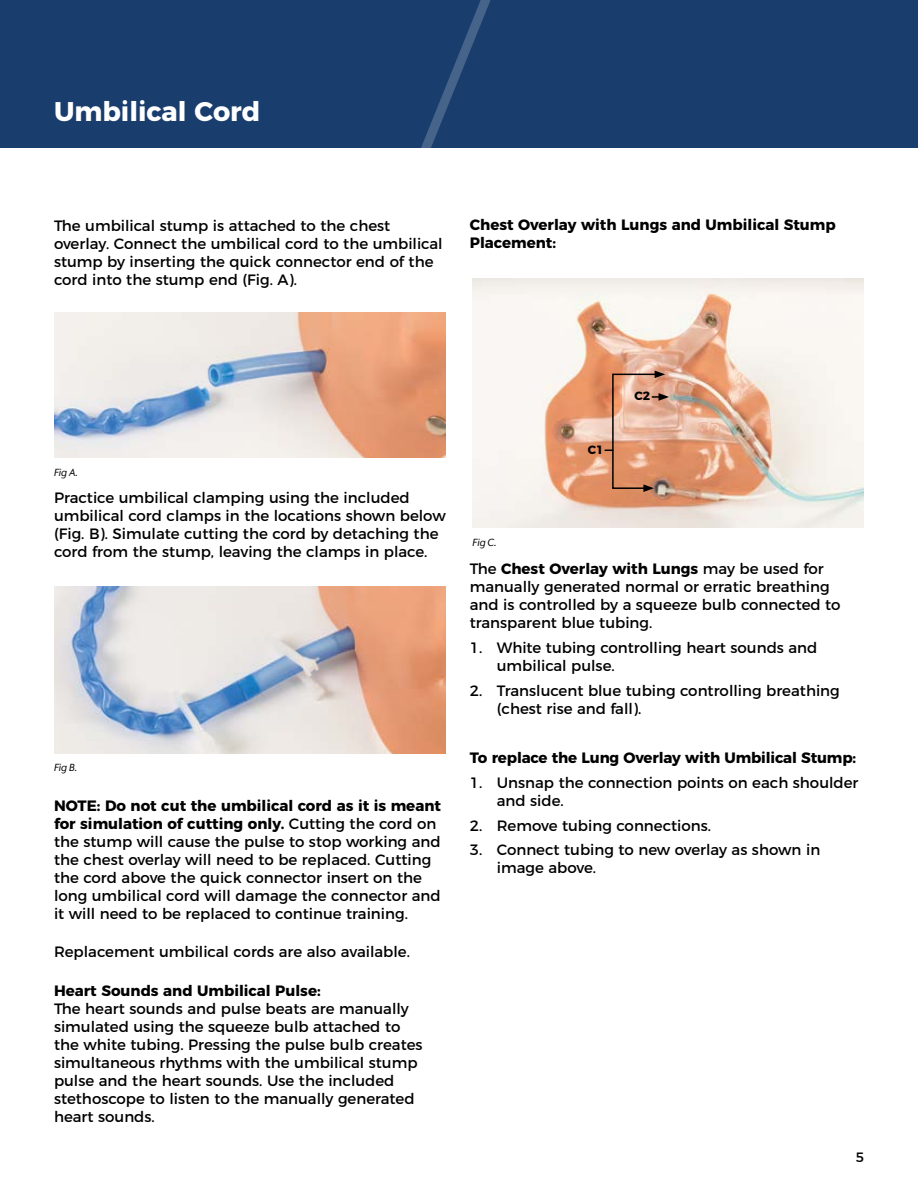
<style>
.page{position:relative;width:918px;height:1188px;background:#fff}
.page>*{position:absolute;margin:0;border:0;box-sizing:border-box;transform-origin:0 0}
.t1{font:700 27px "Montserrat";color:#fff}
.t2{font:15px/18px "Montserrat";color:#000}
.t3{font:700 15px/18px "Montserrat";color:#000}
.t4{font:13.5px "Montserrat";color:#000}
.t5{font:italic 12px "Mr Eaves XL Mod OT";color:#000}
.t6{font:700 12px "Montserrat";color:#000}
.s1{font-weight:700}
</style>
<div class="page">
<div style="left:0;top:0;width:918px;height:148px;background:#193e6e"></div>
<svg style="left:421px;top:0;width:70px;height:148px"></svg>
<img style="left:54px;top:313px;width:392px;height:144px">
<img style="left:54px;top:587px;width:392px;height:166px">
<img style="left:472px;top:279px;width:392px;height:249px">
<svg style="left:605px;top:371px;width:64px;height:121px;background:#d79b7e"></svg>
<h1 class="t1" style="left:54px;top:89px;width:208px">Umbilical Cord</h1>
<p class="t2" style="left:54px;top:215px;width:390px">The umbilical stump is attached to the chest overlay. Connect the umbilical cord to the umbilical stump by inserting the quick connector end of the cord into the stump end (Fig. A).</p>
<p class="t3" style="left:470px;top:214px;width:367px">Chest Overlay with Lungs and Umbilical Stump<br>Placement:</p>
<p class="t5" style="left:54px;top:466px;width:26px">Fig A.</p>
<p class="t2" style="left:54px;top:487px;width:393px">Practice umbilical clamping using the included umbilical cord clamps in the locations shown below (Fig. B). Simulate cutting the cord by detaching the cord from the stump, leaving the clamps in place.</p>
<p class="t5" style="left:54px;top:761px;width:25px">Fig B.</p>
<p class="t2" style="left:54px;top:795px;width:389px"><span class="s1">NOTE: Do not cut the umbilical cord as it is meant for simulation of cutting only.</span> Cutting the cord on the stump will cause the pulse to stop working and the chest overlay will need to be replaced. Cutting the cord above the quick connector insert on the long umbilical cord will damage the connector and it will need to be replaced to continue training.</p>
<p class="t2" style="left:54px;top:942px;width:356px">Replacement umbilical cords are also available.</p>
<p class="t3" style="left:54px;top:980px;width:268px">Heart Sounds and Umbilical Pulse:</p>
<p class="t2" style="left:54px;top:998px;width:370px">The heart sounds and pulse beats are manually simulated using the squeeze bulb attached to the white tubing. Pressing the pulse bulb creates simultaneous rhythms with the umbilical stump pulse and the heart sounds. Use the included stethoscope to listen to the manually generated heart sounds.</p>
<p class="t5" style="left:472px;top:536px;width:26px">Fig C.</p>
<p class="t6" style="left:588px;top:440px;width:17px">C1</p>
<p class="t6" style="left:634px;top:386px;width:17px">C2</p>
<p class="t2" style="left:470px;top:559px;width:372px">The <span class="s1">Chest Overlay with Lungs</span> may be used for manually generated normal or erratic breathing and is controlled by a squeeze bulb connected to transparent blue tubing.</p>
<p class="t2" style="left:497px;top:637px;width:322px;text-indent:-27px">1. White tubing controlling heart sounds and umbilical pulse.</p>
<p class="t2" style="left:497px;top:680px;width:345px;text-indent:-27px">2. Translucent blue tubing controlling breathing (chest rise and fall).</p>
<p class="t3" style="left:470px;top:748px;width:388px">To replace the Lung Overlay with Umbilical Stump:</p>
<p class="t2" style="left:497px;top:772px;width:363px;text-indent:-27px">1. Unsnap the connection points on each shoulder and side.</p>
<p class="t2" style="left:470px;top:815px;width:242px">2. Remove tubing connections.</p>
<p class="t2" style="left:497px;top:840px;width:325px;text-indent:-27px">3. Connect tubing to new overlay as shown in image above.</p>
<p class="t4" style="left:856px;top:1147px;width:10px">5</p>
</div>
